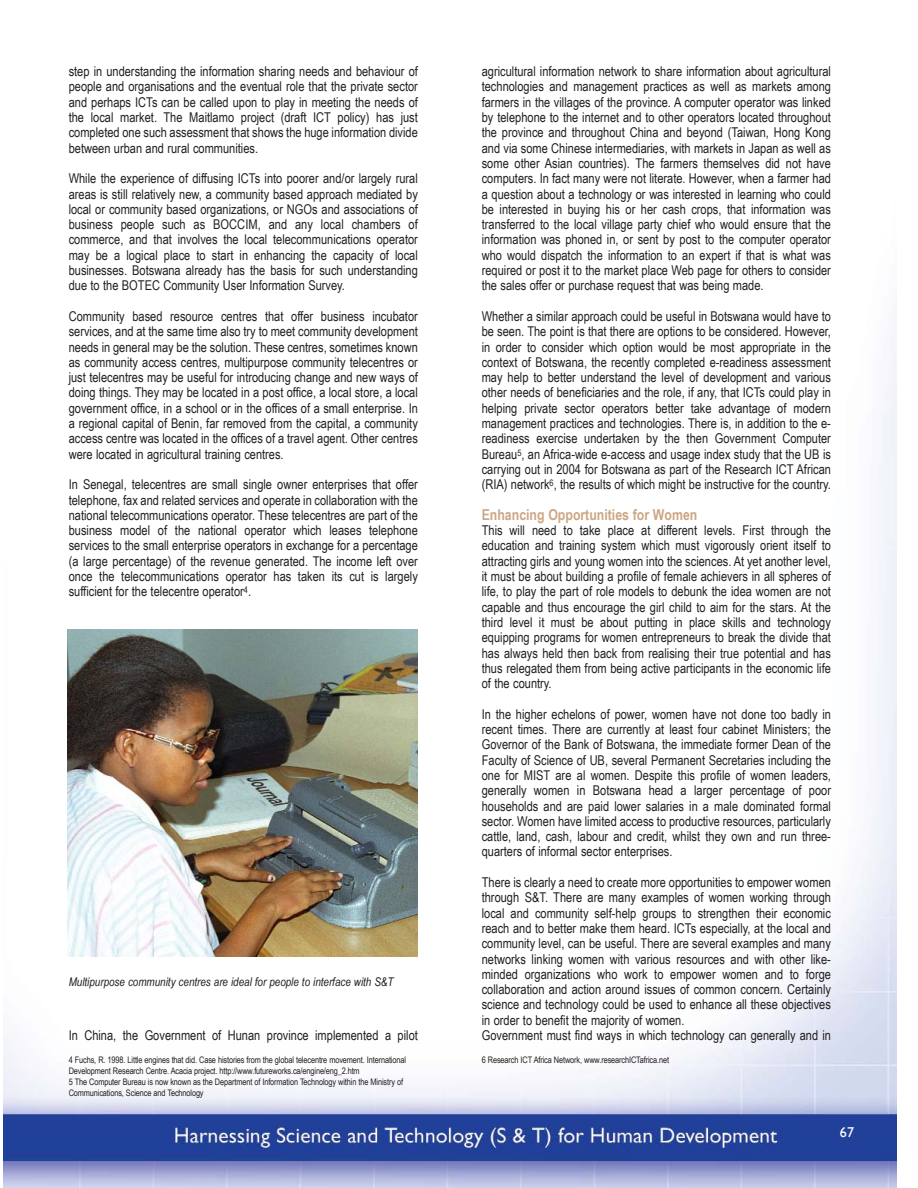
<style>
.page{position:relative;width:918px;height:1188px;background:#fff}
.page>*{position:absolute;margin:0;border:0;box-sizing:border-box;transform-origin:0 0}
.t1{font:700 15px "Arial Narrow";color:#cda684}
.t2{font:14.25px "Gill Sans";color:#fff}
.t3{font:13.5px/15.3px "Arial Narrow";color:#231f20;text-align:justify}
.t4{font:italic 12px "Arial Narrow";color:#231f20}
.t5{font:9px/10.8px "Arial Narrow";letter-spacing:-.015em;color:#231f20}
</style>
<div class="page">
<img style="left:3px;top:330px;width:894px;height:858px">
<img style="left:67px;top:630px;width:351px;height:327px">
<div style="left:67px;top:976px;width:351px;height:32px;background:#fff"></div>
<p class="t3" style="left:69px;top:64px;width:351px">step in understanding the information sharing needs and behaviour of people and organisations and the eventual role that the private sector and perhaps ICTs can be called upon to play in meeting the needs of the local market. The Maitlamo project (draft ICT policy) has just completed one such assessment that shows the huge information divide between urban and rural communities.</p>
<p class="t3" style="left:69px;top:171px;width:351px">While the experience of diffusing ICTs into poorer and/or largely rural areas is still relatively new, a community based approach mediated by local or community based organizations, or NGOs and associations of business people such as BOCCIM, and any local chambers of commerce, and that involves the local telecommunications operator may be a logical place to start in enhancing the capacity of local businesses. Botswana already has the basis for such understanding due to the BOTEC Community User Information Survey.</p>
<p class="t3" style="left:69px;top:308px;width:351px">Community based resource centres that offer business incubator services, and at the same time also try to meet community development needs in general may be the solution. These centres, sometimes known as community access centres, multipurpose community telecentres or just telecentres may be useful for introducing change and new ways of doing things. They may be located in a post office, a local store, a local government office, in a school or in the offices of a small enterprise. In a regional capital of Benin, far removed from the capital, a community access centre was located in the offices of a travel agent. Other centres were located in agricultural training centres.</p>
<p class="t3" style="left:69px;top:477px;width:351px">In Senegal, telecentres are small single owner enterprises that offer telephone, fax and related services and operate in collaboration with the national telecommunications operator. These telecentres are part of the business model of the national operator which leases telephone services to the small enterprise operators in exchange for a percentage (a large percentage) of the revenue generated. The income left over once the telecommunications operator has taken its cut is largely sufficient for the telecentre operator<sup>4</sup>.</p>
<p class="t4" style="left:69px;top:975px;width:326px">Multipurpose community centres are ideal for people to interface with S&amp;T</p>
<p class="t3" style="left:69px;top:1028px;width:351px">In China, the Government of Hunan province implemented a pilot</p>
<p class="t3" style="left:482px;top:64px;width:351px">agricultural information network to share information about agricultural technologies and management practices as well as markets among farmers in the villages of the province. A computer operator was linked by telephone to the internet and to other operators located throughout the province and throughout China and beyond (Taiwan, Hong Kong and via some Chinese intermediaries, with markets in Japan as well as some other Asian countries). The farmers themselves did not have computers. In fact many were not literate. However, when a farmer had a question about a technology or was interested in learning who could be interested in buying his or her cash crops, that information was transferred to the local village party chief who would ensure that the information was phoned in, or sent by post to the computer operator who would dispatch the information to an expert if that is what was required or post it to the market place Web page for others to consider the sales offer or purchase request that was being made.</p>
<p class="t3" style="left:482px;top:308px;width:351px">Whether a similar approach could be useful in Botswana would have to be seen. The point is that there are options to be considered. However, in order to consider which option would be most appropriate in the context of Botswana, the recently completed e-readiness assessment may help to better understand the level of development and various other needs of beneficiaries and the role, if any, that ICTs could play in helping private sector operators better take advantage of modern management practices and technologies. There is, in addition to the e&shy;readiness exercise undertaken by the then Government Computer Bureau<sup>5</sup>, an Africa-wide e-access and usage index study that the UB is carrying out in 2004 for Botswana as part of the Research ICT African (RIA) network<sup>6</sup>, the results of which might be instructive for the country.</p>
<p class="t1" style="left:482px;top:506px;width:217px">Enhancing Opportunities for Women</p>
<p class="t3" style="left:482px;top:523px;width:351px">This will need to take place at different levels. First through the education and training system which must vigorously orient itself to attracting girls and young women into the sciences. At yet another level, it must be about building a profile of female achievers in all spheres of life, to play the part of role models to debunk the idea women are not capable and thus encourage the girl child to aim for the stars. At the third level it must be about putting in place skills and technology equipping programs for women entrepreneurs to break the divide that has always held then back from realising their true potential and has thus relegated them from being active participants in the economic life of the country.</p>
<p class="t3" style="left:482px;top:706px;width:351px">In the higher echelons of power, women have not done too badly in recent times. There are currently at least four cabinet Ministers; the Governor of the Bank of Botswana, the immediate former Dean of the Faculty of Science of UB, several Permanent Secretaries including the one for MIST are al women. Despite this profile of women leaders, generally women in Botswana head a larger percentage of poor households and are paid lower salaries in a male dominated formal sector. Women have limited access to productive resources, particularly cattle, land, cash, labour and credit, whilst they own and run three&shy;quarters of informal sector enterprises.</p>
<p class="t3" style="left:482px;top:875px;width:351px;text-align:left">There is clearly a need to create more opportunities to empower women through S&amp;T. There are many examples of women working through local and community self-help groups to strengthen their economic reach and to better make them heard. ICTs especially, at the local and community level, can be useful. There are several examples and many networks linking women with various resources and with other like&shy;minded organizations who work to empower women and to forge collaboration and action around issues of common concern. Certainly science and technology could be used to enhance all these objectives in order to benefit the majority of women.<br>Government must find ways in which technology can generally and in</p>
<p class="t5" style="left:69px;top:1055px;width:339px">4 Fuchs, R. 1998. Little engines that did. Case histories from the global telecentre movement. International Development Research Centre. Acacia project. http://www.futureworks.ca/engine/eng_2.htm<br>5 The Computer Bureau is now known as the Department of Information Technology within the Ministry of Communications, Science and Technology</p>
<p class="t5" style="left:482px;top:1055px;width:189px">6 Research ICT Africa Network, www.researchICTafrica.net</p>
<p class="t2" style="left:840px;top:1124px;width:16px">67</p>
</div>
